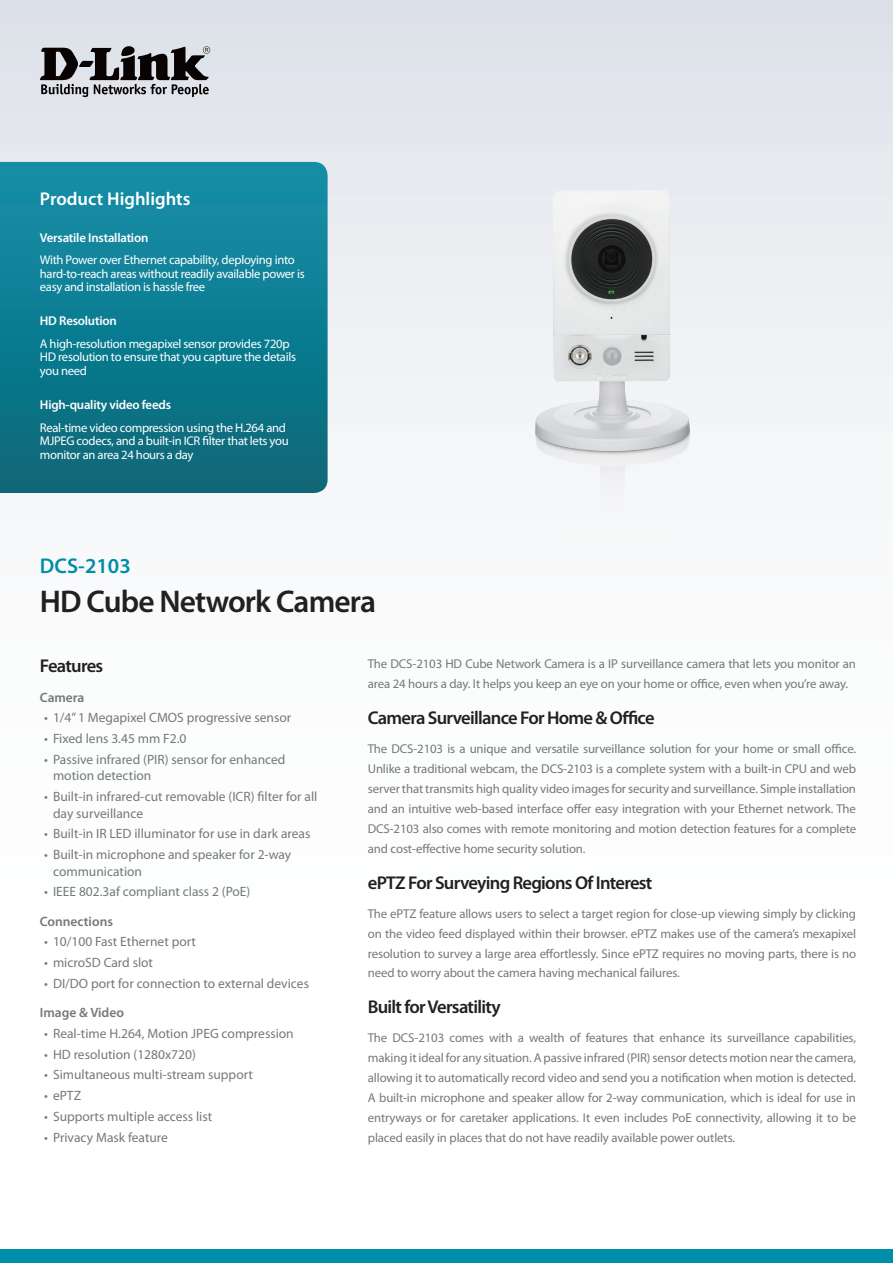
<style>
.page{position:relative;width:893px;height:1263px;background:#fff}
.page>*{position:absolute;margin:0;border:0;box-sizing:border-box;transform-origin:0 0}
.t1{font:600 31.5px "Myriad Pro";letter-spacing:-.025em;color:#231f20}
.t2{font:600 21.3px "Myriad Pro";color:#008da8}
.t3{font:600 18.6px "Myriad Pro";letter-spacing:-.04em;color:#231f20}
.t4{font:600 18.6px "Myriad Pro";color:#fff}
.t5{font:13.5px/16.5px "Myriad Pro";color:#74787d}
.t6{font:600 13.5px "Myriad Pro";color:#74787d}
.t7{font:12.9px/20px "Myriad Pro";letter-spacing:-.01em;color:#74787d;text-align:justify}
.t8{font:600 12.9px "Myriad Pro";letter-spacing:-.015em;color:#fff}
.t9{font:12.6px/13.5px "Myriad Pro";letter-spacing:-.025em;color:#fff}
</style>
<div class="page">
<div style="left:0;top:0;width:893px;height:1084px;background:linear-gradient(to bottom,#e3e6ec,#fff)"></div>
<div style="left:0;top:1249px;width:893px;height:14px;background:#008da8"></div>
<svg style="left:0;top:162px;width:328px;height:331px;background:#0f7c90"></svg>
<svg style="left:40px;top:46px;width:170px;height:51px;background:#807f83"></svg>
<img style="left:505px;top:162px;width:214px;height:450px">
<h3 class="t4" style="left:40px;top:187px;width:152px">Product Highlights</h3>
<p class="t8" style="left:40px;top:229px;width:110px">Versatile Installation</p>
<p class="t9" style="left:40px;top:253px;width:266px">With Power over Ethernet capability, deploying into hard-to-reach areas without readily available power is easy and installation is hassle free</p>
<p class="t8" style="left:40px;top:313px;width:78px">HD Resolution</p>
<p class="t9" style="left:40px;top:337px;width:258px">A high-resolution megapixel sensor provides 720p<br>HD resolution to ensure that you capture the details you need</p>
<p class="t8" style="left:40px;top:397px;width:133px">High-quality video feeds</p>
<p class="t9" style="left:40px;top:421px;width:250px">Real-time video compression using the H.264 and<br>MJPEG codecs, and a built-in ICR filter that lets you monitor an area 24 hours a day</p>
<h2 class="t2" style="left:40px;top:552px;width:92px">DCS-2103</h2>
<h1 class="t1" style="left:40px;top:582px;width:338px">HD Cube Network Camera</h1>
<h3 class="t3" style="left:40px;top:654px;width:65px">Features</h3>
<p class="t6" style="left:40px;top:688px;width:46px">Camera</p>
<p class="t5" style="left:44px;top:709px;width:249px">• 1/4” 1 Megapixel CMOS progressive sensor</p>
<p class="t5" style="left:44px;top:730px;width:144px">• Fixed lens 3.45 mm F2.0</p>
<p class="t5" style="left:53px;top:751px;width:234px;text-indent:-9px">• Passive infrared (PIR) sensor for enhanced motion detection</p>
<p class="t5" style="left:53px;top:788px;width:266px;text-indent:-9px">• Built-in infrared-cut removable (ICR) filter for all day surveillance</p>
<p class="t5" style="left:44px;top:825px;width:268px">• Built-in IR LED illuminator for use in dark areas</p>
<p class="t5" style="left:53px;top:846px;width:240px;text-indent:-9px">• Built-in microphone and speaker for 2-way communication</p>
<p class="t5" style="left:44px;top:883px;width:208px">• IEEE 802.3af compliant class 2 (PoE)</p>
<p class="t6" style="left:40px;top:912px;width:75px">Connections</p>
<p class="t5" style="left:44px;top:933px;width:153px">• 10/100 Fast Ethernet port</p>
<p class="t5" style="left:44px;top:954px;width:110px">• microSD Card slot</p>
<p class="t5" style="left:44px;top:975px;width:266px">• DI/DO port for connection to external devices</p>
<p class="t6" style="left:40px;top:1004px;width:86px">Image &amp; Video</p>
<p class="t5" style="left:44px;top:1025px;width:251px">• Real-time H.264, Motion JPEG compression</p>
<p class="t5" style="left:44px;top:1046px;width:153px">• HD resolution (1280x720)</p>
<p class="t5" style="left:44px;top:1066px;width:210px">• Simultaneous multi-stream support</p>
<p class="t5" style="left:44px;top:1087px;width:39px">• ePTZ</p>
<p class="t5" style="left:44px;top:1108px;width:170px">• Supports multiple access list</p>
<p class="t5" style="left:44px;top:1129px;width:125px">• Privacy Mask feature</p>
<p class="t7" style="left:368px;top:654px;width:490px">The DCS-2103 HD Cube Network Camera is a IP surveillance camera that lets you monitor an area 24 hours a day. It helps you keep an eye on your home or office, even when you’re away.</p>
<h3 class="t3" style="left:368px;top:706px;width:288px">Camera Surveillance For Home &amp; Office</h3>
<p class="t7" style="left:368px;top:738px;width:490px">The DCS-2103 is a unique and versatile surveillance solution for your home or small office.<br>Unlike a traditional webcam, the DCS-2103 is a complete system with a built-in CPU and web server that transmits high quality video images for security and surveillance. Simple installation and an intuitive web-based interface offer easy integration with your Ethernet network. The DCS-2103 also comes with remote monitoring and motion detection features for a complete and cost-effective home security solution.</p>
<h3 class="t3" style="left:368px;top:871px;width:286px">ePTZ For Surveying Regions Of Interest</h3>
<p class="t7" style="left:368px;top:903px;width:490px">The ePTZ feature allows users to select a target region for close-up viewing simply by clicking on the video feed displayed within their browser. ePTZ makes use of the camera’s mexapixel resolution to survey a large area effortlessly. Since ePTZ requires no moving parts, there is no need to worry about the camera having mechanical failures.</p>
<h3 class="t3" style="left:368px;top:995px;width:134px">Built for Versatility</h3>
<p class="t7" style="left:368px;top:1028px;width:490px">The DCS-2103 comes with a wealth of features that enhance its surveillance capabilities, making it ideal for any situation. A passive infrared (PIR) sensor detects motion near the camera, allowing it to automatically record video and send you a notification when motion is detected.<br>A built-in microphone and speaker allow for 2-way communication, which is ideal for use in entryways or for caretaker applications. It even includes PoE connectivity, allowing it to be placed easily in places that do not have readily available power outlets.</p>
</div>
